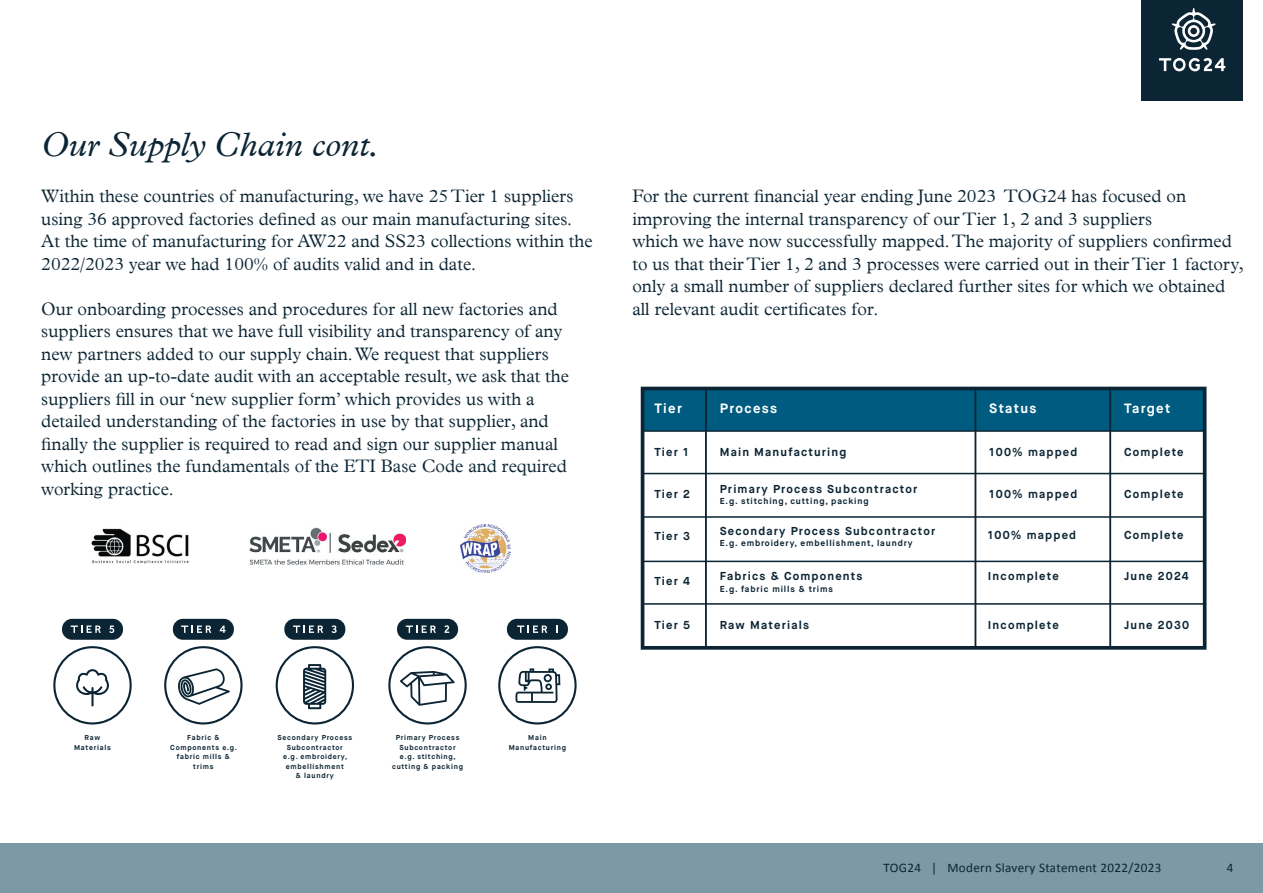
<style>
.page{position:relative;width:1263px;height:893px;background:#fff}
.page>*{position:absolute;margin:0;border:0;box-sizing:border-box;transform-origin:0 0}
.t1{font:italic 34.35px "Plantin MT Pro";color:#0c2534}
.t2{font:300 18px/22.5px "Plantin MT Pro";color:#0c2534}
.t3{font:700 13.5px "Maison Neue";letter-spacing:.1em;color:#fff}
.t4{font:13.05px "Calibri";letter-spacing:.025em;color:#0c2534}
.t5{font:700 11.55px "Maison Neue";letter-spacing:.1em;color:#0c2534}
.t6{font:700 8.7px "Maison Neue";letter-spacing:.1em;color:#0c2534}
.t7{font:700 7.2px/9.3px "Maison Neue";letter-spacing:.1em;color:#0c2534;text-align:center}
</style>
<div class="page">
<div style="left:1141px;top:0;width:102px;height:101px;background:#0c2534"></div>
<div style="left:0;top:843px;width:1263px;height:50px;background:#7c99a5"></div>
<svg style="left:1159px;top:58px;width:66px;height:14px"></svg>
<svg style="left:1172px;top:8px;width:43px;height:42px"></svg>
<svg style="left:53px;top:646px;width:79px;height:78px"></svg>
<div style="left:62px;top:619px;width:61px;height:21px;background:#0c2534;border-radius:10px"></div>
<svg style="left:71px;top:625px;width:30px;height:8px"></svg>
<svg style="left:109px;top:625px;width:5px;height:8px"></svg>
<svg style="left:164px;top:646px;width:79px;height:78px"></svg>
<div style="left:173px;top:619px;width:61px;height:21px;background:#0c2534;border-radius:10px"></div>
<svg style="left:181px;top:625px;width:30px;height:8px"></svg>
<svg style="left:220px;top:625px;width:6px;height:8px"></svg>
<svg style="left:388px;top:646px;width:79px;height:78px"></svg>
<div style="left:397px;top:619px;width:61px;height:21px;background:#0c2534;border-radius:10px"></div>
<svg style="left:406px;top:625px;width:30px;height:8px"></svg>
<svg style="left:444px;top:625px;width:5px;height:8px"></svg>
<svg style="left:498px;top:646px;width:79px;height:78px"></svg>
<div style="left:507px;top:619px;width:61px;height:21px;background:#0c2534;border-radius:10px"></div>
<svg style="left:517px;top:625px;width:30px;height:8px"></svg>
<svg style="left:556px;top:625px;width:2px;height:8px"></svg>
<div style="left:284px;top:619px;width:61px;height:21px;background:#0c2534;border-radius:10px"></div>
<svg style="left:293px;top:625px;width:30px;height:8px"></svg>
<svg style="left:331px;top:625px;width:6px;height:8px"></svg>
<svg style="left:276px;top:646px;width:78px;height:78px"></svg>
<div style="left:643px;top:389px;width:561px;height:42px;background:#005b80"></div>
<div style="left:641px;top:387px;width:565px;height:263px;border:4px solid #0c2534"></div>
<hr style="left:705px;top:388px;width:2px;height:258px;background:#0c2534">
<hr style="left:974px;top:388px;width:2px;height:258px;background:#0c2534">
<hr style="left:1109px;top:388px;width:2px;height:258px;background:#0c2534">
<hr style="left:643px;top:561px;width:561px;height:1px;background:#0c2534">
<hr style="left:643px;top:603px;width:561px;height:2px;background:#0c2534">
<hr style="left:643px;top:516px;width:561px;height:2px;background:#0c2534">
<hr style="left:642px;top:473px;width:562px;height:1px;background:#0c2534">
<hr style="left:643px;top:430px;width:561px;height:2px;background:#0c2534">
<img style="left:91px;top:528px;width:98px;height:35px">
<img style="left:250px;top:527px;width:156px;height:38px">
<img style="left:460px;top:524px;width:50px;height:48px">
<h1 class="t1" style="left:41px;top:124px;width:340px">Our Supply Chain cont.</h1>
<p class="t2" style="left:41px;top:185px;width:553px">Within these countries of manufacturing, we have 25 Tier 1 suppliers using 36 approved factories defined as our main manufacturing sites.<br>At the time of manufacturing for AW22 and SS23 collections within the 2022/2023 year we had 100% of audits valid and in date.</p>
<p class="t2" style="left:41px;top:298px;width:529px">Our onboarding processes and procedures for all new factories and suppliers ensures that we have full visibility and transparency of any new partners added to our supply chain. We request that suppliers provide an up-to-date audit with an acceptable result, we ask that the suppliers fill in our ‘new supplier form’ which provides us with a detailed understanding of the factories in use by that supplier, and finally the supplier is required to read and sign our supplier manual which outlines the fundamentals of the ETI Base Code and required working practice.</p>
<p class="t2" style="left:632px;top:185px;width:613px">For the current financial year ending June 2023 TOG24 has focused on improving the internal transparency of our Tier 1, 2 and 3 suppliers<br>which we have now successfully mapped. The majority of suppliers confirmed to us that their Tier 1, 2 and 3 processes were carried out in their Tier 1 factory, only a small number of suppliers declared further sites for which we obtained all relevant audit certificates for.</p>
<p class="t3" style="left:654px;top:400px;width:29px">Tier</p>
<p class="t3" style="left:720px;top:400px;width:59px">Process</p>
<p class="t3" style="left:989px;top:400px;width:49px">Status</p>
<p class="t3" style="left:1124px;top:400px;width:48px">Target</p>
<p class="t5" style="left:654px;top:445px;width:36px">Tier 1</p>
<p class="t5" style="left:720px;top:445px;width:128px">Main Manufacturing</p>
<p class="t5" style="left:989px;top:445px;width:90px">100% mapped</p>
<p class="t5" style="left:1124px;top:445px;width:61px">Complete</p>
<p class="t5" style="left:654px;top:487px;width:37px">Tier 2</p>
<p class="t5" style="left:720px;top:481px;width:199px">Primary Process Subcontractor</p>
<p class="t6" style="left:720px;top:496px;width:150px">E.g. stitching, cutting, packing</p>
<p class="t5" style="left:989px;top:487px;width:90px">100% mapped</p>
<p class="t5" style="left:1124px;top:487px;width:61px">Complete</p>
<p class="t5" style="left:654px;top:529px;width:37px">Tier 3</p>
<p class="t5" style="left:720px;top:523px;width:217px">Secondary Process Subcontractor</p>
<p class="t6" style="left:720px;top:538px;width:194px">E.g. embroidery, embellishment, laundry</p>
<p class="t5" style="left:988px;top:527px;width:90px">100% mapped</p>
<p class="t5" style="left:988px;top:569px;width:72px">Incomplete</p>
<p class="t5" style="left:988px;top:618px;width:72px">Incomplete</p>
<p class="t5" style="left:1124px;top:527px;width:61px">Complete</p>
<p class="t5" style="left:654px;top:573px;width:37px">Tier 4</p>
<p class="t5" style="left:720px;top:569px;width:144px">Fabrics &amp; Components</p>
<p class="t6" style="left:720px;top:583px;width:115px">E.g. fabric mills &amp; trims</p>
<p class="t5" style="left:1124px;top:569px;width:66px">June 2024</p>
<p class="t5" style="left:654px;top:618px;width:37px">Tier 5</p>
<p class="t5" style="left:720px;top:618px;width:91px">Raw Materials</p>
<p class="t5" style="left:1124px;top:618px;width:66px">June 2030</p>
<p class="t7" style="left:74px;top:733px;width:38px">Raw<br>Materials</p>
<p class="t7" style="left:170px;top:733px;width:68px">Fabric &amp;<br>Components e.g. fabric mills &amp; trims</p>
<p class="t7" style="left:392px;top:733px;width:72px">Primary Process<br>Subcontractor e.g. stitching, cutting &amp; packing</p>
<p class="t7" style="left:509px;top:733px;width:59px">Main<br>Manufacturing</p>
<p class="t7" style="left:277px;top:733px;width:76px">Secondary Process<br>Subcontractor<br>e.g. embroidery, embellishment<br>&amp; laundry</p>
<p class="t4" style="left:883px;top:859px;width:279px">TOG24 | Modern Slavery Statement 2022/2023</p>
<p class="t4" style="left:1227px;top:859px;width:8px">4</p>
</div>
